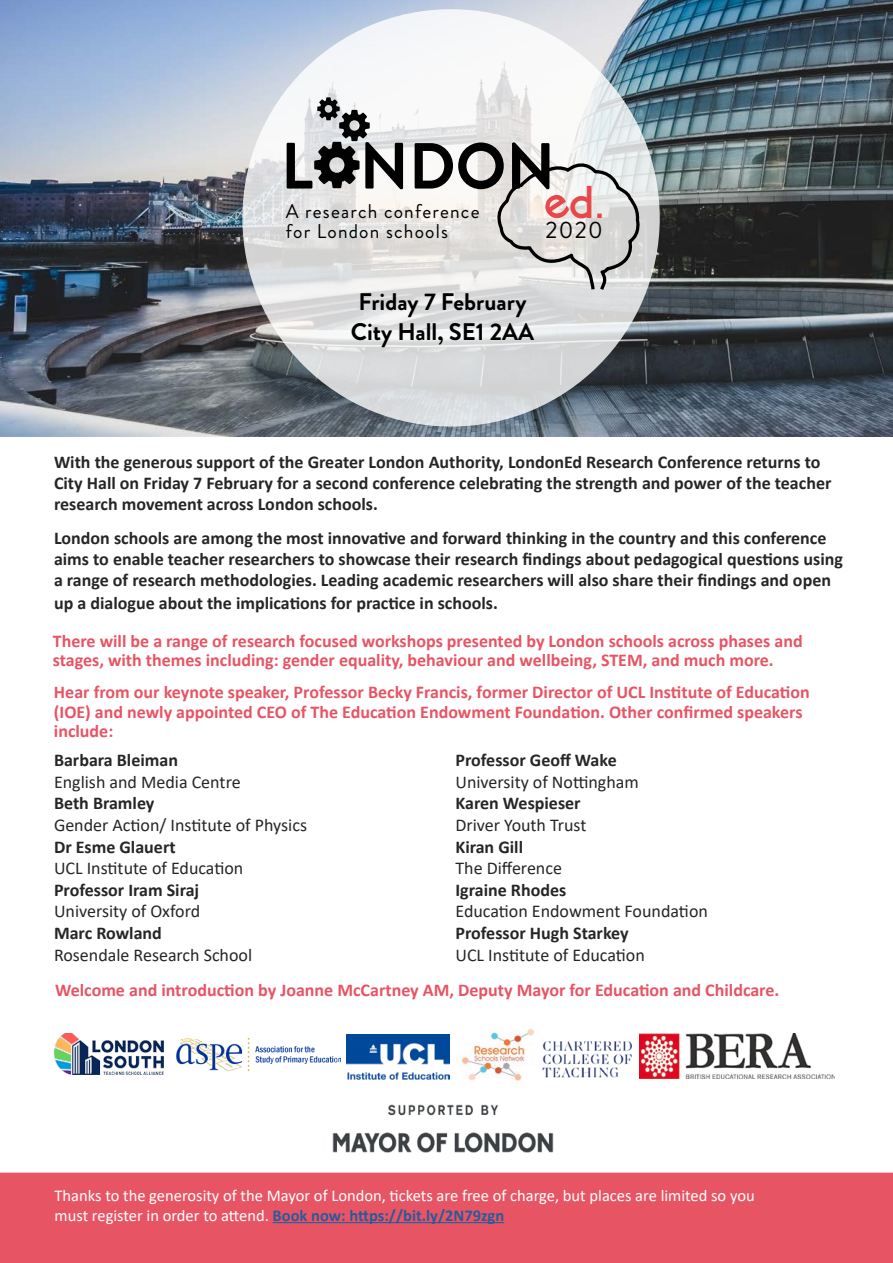
<style>
.page{position:relative;width:893px;height:1263px;background:#fff}
.page>*{position:absolute;margin:0;border:0;box-sizing:border-box;transform-origin:0 0}
.t1{font:700 64.95px "Brandon Grotesque";color:#000}
.t2{font:45.9px "Railway";color:#e9484a}
.t3{font:700 24px "Brandon Grotesque";color:#000}
.t4{font:23.7px "Brandon Grotesque";color:#020203}
.t5{font:19.95px/20px "Brandon Grotesque";letter-spacing:.06em;color:#000}
.t6{font:700 18px/21.5px "Calibri";color:#262626}
.t7{font:700 18px/19.5px "Calibri";color:#e75464}
.t8{font:18px "Calibri";color:#262626}
.t9{font:16.5px/19.8px "Calibri";color:#fff}
.s1{font-size:65.4px}
.s2{font-weight:700;color:#275b9b}
</style>
<div class="page">
<div style="left:0;top:1172px;width:893px;height:91px;background:#e75564"></div>
<img style="left:461px;top:1028px;width:73px;height:54px">
<img style="left:0;top:0;width:893px;height:437px">
<svg style="left:242px;top:9px;width:418px;height:418px"></svg>
<svg style="left:314px;top:97px;width:56px;height:91px"></svg>
<hr style="left:273px;top:1222px;width:231px;height:1px;background:#275b9b">
<img style="left:55px;top:1033px;width:108px;height:41px">
<img style="left:542px;top:1041px;width:90px;height:37px">
<img style="left:640px;top:1033px;width:194px;height:45px">
<img style="left:176px;top:1037px;width:164px;height:35px">
<img style="left:332px;top:1104px;width:222px;height:48px">
<img style="left:347px;top:1034px;width:102px;height:46px">
<svg style="left:493px;top:97px;width:147px;height:194px"></svg>
<p class="t1" style="left:281px;top:121px;width:276px"><span class="s1">L N</span>DON</p>
<p class="t5" style="left:286px;top:202px;width:195px">A research conference for London schools</p>
<p class="t2" style="left:569px;top:175px;width:35px">d.</p>
<p class="t4" style="left:545px;top:214px;width:59px">2020</p>
<p class="t3" style="left:359px;top:285px;width:169px">Friday 7 February</p>
<p class="t3" style="left:351px;top:315px;width:185px">City Hall, SE1 2AA</p>
<p class="t6" style="left:54px;top:451px;width:779px;line-height:21px">With the generous support of the Greater London Authority, LondonEd Research Conference returns to<br>City Hall on Friday 7 February for a second conference celebrating the strength and power of the teacher research movement across London schools.</p>
<p class="t6" style="left:54px;top:527px;width:790px">London schools are among the most innovative and forward thinking in the country and this conference aims to enable teacher researchers to showcase their research findings about pedagogical questions using a range of research methodologies. Leading academic researchers will also share their findings and open up a dialogue about the implications for practice in schools.</p>
<p class="t7" style="left:53px;top:631px;width:751px">There will be a range of research focused workshops presented by London schools across phases and stages, with themes including: gender equality, behaviour and wellbeing, STEM, and much more.</p>
<p class="t7" style="left:54px;top:682px;width:757px">Hear from our keynote speaker, Professor Becky Francis, former Director of UCL Institute of Education (IOE) and newly appointed CEO of The Education Endowment Foundation. Other confirmed speakers include:</p>
<p class="t6" style="left:455px;top:749px;width:163px">Professor Geoff Wake</p>
<p class="t8" style="left:455px;top:769px;width:185px">University of Nottingham</p>
<p class="t6" style="left:455px;top:792px;width:127px">Karen Wespieser</p>
<p class="t8" style="left:455px;top:812px;width:132px">Driver Youth Trust</p>
<p class="t6" style="left:455px;top:836px;width:69px">Kiran Gill</p>
<p class="t8" style="left:455px;top:856px;width:108px">The Difference</p>
<p class="t6" style="left:455px;top:879px;width:112px">Igraine Rhodes</p>
<p class="t8" style="left:455px;top:899px;width:254px">Education Endowment Foundation</p>
<p class="t6" style="left:455px;top:922px;width:175px">Professor Hugh Starkey</p>
<p class="t8" style="left:455px;top:942px;width:191px">UCL Institute of Education</p>
<p class="t7" style="left:55px;top:980px;width:726px">Welcome and introduction by Joanne McCartney AM, Deputy Mayor for Education and Childcare.</p>
<p class="t6" style="left:54px;top:749px;width:126px">Barbara Bleiman</p>
<p class="t8" style="left:54px;top:769px;width:188px">English and Media Centre</p>
<p class="t6" style="left:54px;top:792px;width:102px">Beth Bramley</p>
<p class="t8" style="left:54px;top:812px;width:255px">Gender Action/ Institute of Physics</p>
<p class="t6" style="left:54px;top:836px;width:123px">Dr Esme Glauert</p>
<p class="t8" style="left:54px;top:856px;width:191px">UCL Institute of Education</p>
<p class="t6" style="left:54px;top:879px;width:147px">Professor Iram Siraj</p>
<p class="t8" style="left:54px;top:899px;width:148px">University of Oxford</p>
<p class="t6" style="left:54px;top:922px;width:109px">Marc Rowland</p>
<p class="t8" style="left:54px;top:942px;width:200px">Rosendale Research School</p>
<p class="t9" style="left:55px;top:1185px;width:702px">Thanks to the generosity of the Mayor of London, tickets are free of charge, but places are limited so you must register in order to attend. <span class="s2">Book now: https://bit.ly/2N79zgn</span></p>
</div>
